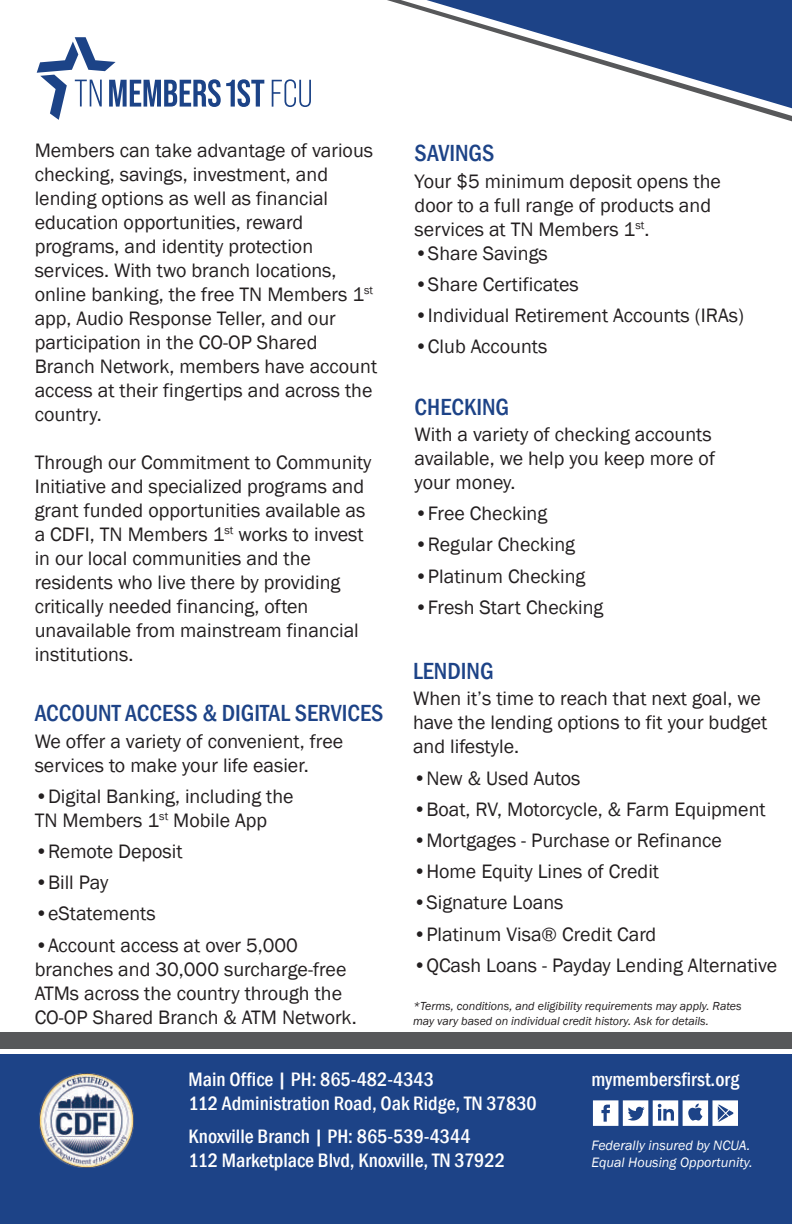
<style>
.page{position:relative;width:792px;height:1224px;background:#fff}
.page>*{position:absolute;margin:0;border:0;box-sizing:border-box;transform-origin:0 0}
.t1{font:500 condensed 24px "Franklin Gothic";color:#1d4387}
.t2{font:20px/24px "Franklin Gothic";color:#231f20}
.t3{font:500 condensed 20px/24px "Franklin Gothic";color:#fff}
.t4{font:italic 14px/16.8px "Franklin Gothic";color:#fff}
.t5{font:italic 12px/14.4px "Franklin Gothic";color:#231f20}
</style>
<div class="page">
<div style="left:0;top:1032px;width:792px;height:17px;background:#57585a"></div>
<div style="left:0;top:1055px;width:792px;height:169px;background:#1d4387"></div>
<svg style="left:387px;top:0;width:405px;height:121px"></svg>
<svg style="left:426px;top:0;width:366px;height:108px"></svg>
<img style="left:39px;top:1073px;width:94px;height:94px">
<svg style="left:593px;top:1100px;width:145px;height:26px"></svg>
<svg style="left:37px;top:37px;width:227px;height:83px"></svg>
<svg style="left:272px;top:79px;width:39px;height:28px"></svg>
<p class="t2" style="left:35px;top:139px;width:344px">Members can take advantage of various checking, savings, investment, and lending options as well as financial education opportunities, reward programs, and identity protection services. With two branch locations, online banking, the free TN Members 1<sup>st </sup>app, Audio Response Teller, and our participation in the CO-OP Shared Branch Network, members have account access at their fingertips and across the country.</p>
<p class="t2" style="left:35px;top:451px;width:338px">Through our Commitment to Community Initiative and specialized programs and grant funded opportunities available as a CDFI, TN Members 1<sup>st</sup> works to invest in our local communities and the residents who live there by providing critically needed financing, often unavailable from mainstream financial institutions.</p>
<p class="t1" style="left:35px;top:698px;width:350px">ACCOUNT ACCESS &amp; DIGITAL SERVICES</p>
<p class="t2" style="left:35px;top:729px;width:310px">We offer a variety of convenient, free services to make your life easier.</p>
<p class="t2" style="left:35px;top:785px;width:260px">•Digital Banking, including the<br>TN Members 1<sup>st</sup> Mobile App</p>
<p class="t2" style="left:35px;top:840px;width:149px">•Remote Deposit</p>
<p class="t2" style="left:35px;top:871px;width:75px">•Bill Pay</p>
<p class="t2" style="left:35px;top:902px;width:123px">•eStatements</p>
<p class="t2" style="left:35px;top:933px;width:324px">•Account access at over 5,000 branches and 30,000 surcharge-free ATMs across the country through the CO-OP Shared Branch &amp; ATM Network.</p>
<p class="t1" style="left:415px;top:138px;width:81px">SAVINGS</p>
<p class="t2" style="left:415px;top:169px;width:308px">Your $5 minimum deposit opens the door to a full range of products and services at TN Members 1<sup>st</sup>.</p>
<p class="t2" style="left:415px;top:241px;width:135px">•Share Savings</p>
<p class="t2" style="left:415px;top:273px;width:166px">•Share Certificates</p>
<p class="t2" style="left:415px;top:304px;width:331px">•Individual Retirement Accounts (IRAs)</p>
<p class="t2" style="left:415px;top:335px;width:134px">•Club Accounts</p>
<p class="t1" style="left:415px;top:391px;width:96px">CHECKING</p>
<p class="t2" style="left:415px;top:423px;width:302px">With a variety of checking accounts available, we help you keep more of your money.</p>
<p class="t2" style="left:415px;top:502px;width:134px">•Free Checking</p>
<p class="t2" style="left:415px;top:533px;width:162px">•Regular Checking</p>
<p class="t2" style="left:415px;top:564px;width:172px">•Platinum Checking</p>
<p class="t2" style="left:415px;top:595px;width:190px">•Fresh Start Checking</p>
<p class="t1" style="left:413px;top:655px;width:82px">LENDING</p>
<p class="t2" style="left:413px;top:687px;width:356px">When it’s time to reach that next goal, we have the lending options to fit your budget and lifestyle.</p>
<p class="t2" style="left:413px;top:766px;width:169px">•New &amp; Used Autos</p>
<p class="t2" style="left:413px;top:797px;width:354px">•Boat, RV, Motorcycle, &amp; Farm Equipment</p>
<p class="t2" style="left:413px;top:829px;width:310px">•Mortgages - Purchase or Refinance</p>
<p class="t2" style="left:413px;top:860px;width:248px">•Home Equity Lines of Credit</p>
<p class="t2" style="left:413px;top:891px;width:152px">•Signature Loans</p>
<p class="t2" style="left:413px;top:922px;width:245px">•Platinum Visa® Credit Card</p>
<p class="t2" style="left:413px;top:953px;width:366px">•QCash Loans - Payday Lending Alternative</p>
<p class="t5" style="left:413px;top:999px;width:330px">*Terms, conditions, and eligibility requirements may apply. Rates may vary based on individual credit history. Ask for details.</p>
<p class="t3" style="left:189px;top:1068px;width:350px">Main Office | PH: 865-482-4343<br>112 Administration Road, Oak Ridge, TN 37830</p>
<p class="t3" style="left:189px;top:1124px;width:318px">Knoxville Branch | PH: 865-539-4344<br>112 Marketplace Blvd, Knoxville, TN 37922</p>
<p class="t3" style="left:591px;top:1067px;width:149px">mymembersfirst.org</p>
<p class="t4" style="left:591px;top:1137px;width:163px">Federally insured by NCUA.<br>Equal Housing Opportunity.</p>
</div>
